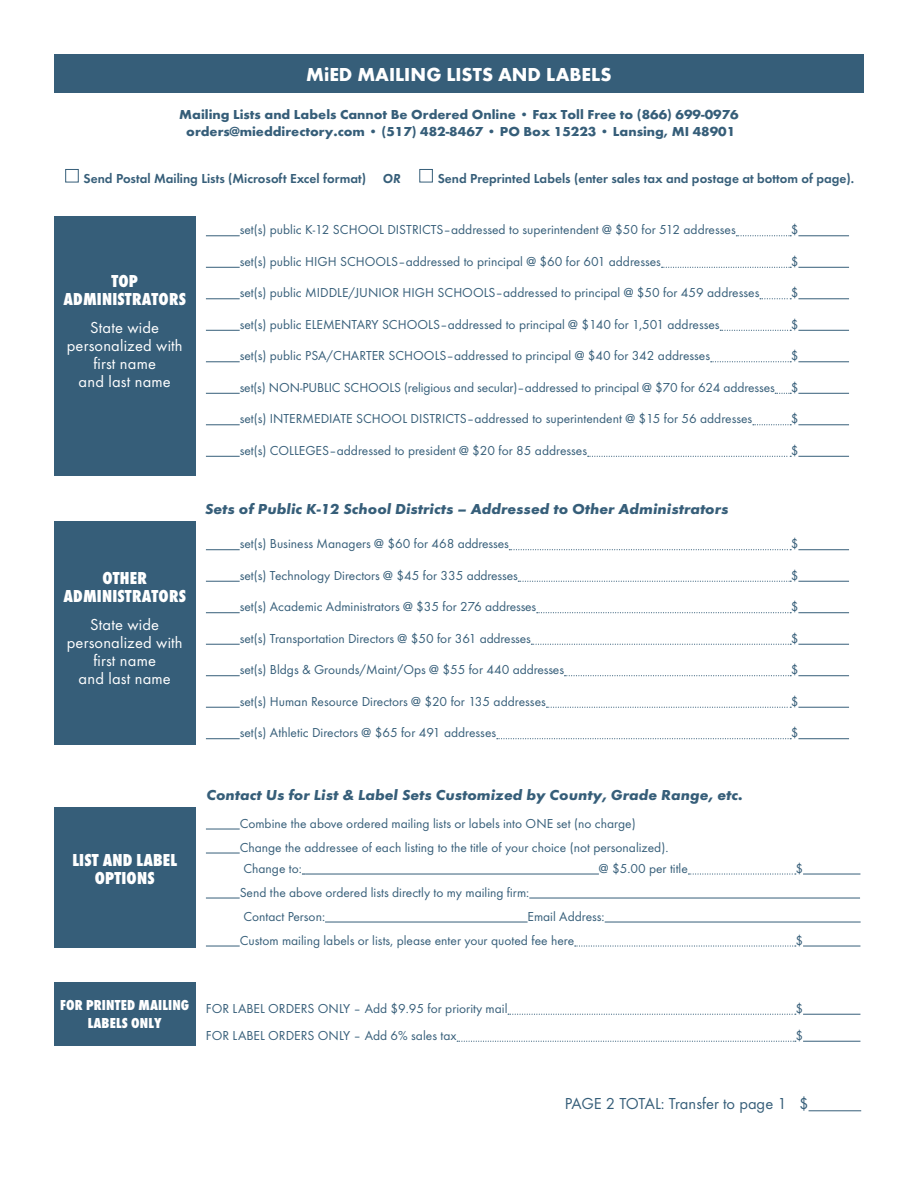
<style>
.page{position:relative;width:918px;height:1188px;background:#fff}
.page>*{position:absolute;margin:0;border:0;box-sizing:border-box;transform-origin:0 0}
.t1{font:800 19.5px "Function LH";color:#fff}
.t2{font:800 18px "Function Cond LH";letter-spacing:.01em;color:#fff}
.t3{font:16.5px/18px "Function";letter-spacing:.01em;color:#fff;text-align:center}
.t4{font:16.5px "Function";color:#365e79}
.t5{font:italic 800 15px "Function LH";color:#365e79;scale:1.05 1}
.t6{font:800 15px "Function Cond LH";letter-spacing:.01em;color:#fff}
.t7{font:13.5px "Function";color:#365e79}
.t8{font:800 13.5px "Function LH";color:#365e79;scale:1.05 1}
.t9{font:700 13.5px "Function";color:#365e79}
.s1{font-style:italic}
</style>
<div class="page">
<hr style="left:206px;top:829px;width:34px;height:1px;background:#365e79">
<hr style="left:206px;top:853px;width:34px;height:1px;background:#365e79">
<hr style="left:305px;top:874px;width:294px;height:1px;background:#365e79">
<svg style="left:688px;top:873px;width:108px;height:2px"></svg>
<hr style="left:803px;top:874px;width:57px;height:1px;background:#365e79">
<hr style="left:206px;top:898px;width:34px;height:1px;background:#365e79">
<hr style="left:529px;top:898px;width:331px;height:1px;background:#365e79">
<hr style="left:325px;top:922px;width:203px;height:1px;background:#365e79">
<hr style="left:605px;top:922px;width:256px;height:1px;background:#365e79">
<hr style="left:206px;top:946px;width:34px;height:1px;background:#365e79">
<svg style="left:575px;top:945px;width:221px;height:2px"></svg>
<hr style="left:803px;top:946px;width:57px;height:1px;background:#365e79">
<svg style="left:508px;top:1014px;width:288px;height:1px"></svg>
<hr style="left:803px;top:1014px;width:57px;height:1px;background:#365e79">
<svg style="left:457px;top:1041px;width:339px;height:1px"></svg>
<hr style="left:803px;top:1041px;width:57px;height:1px;background:#365e79">
<div style="left:54px;top:54px;width:810px;height:39px;background:#365e79"></div>
<hr style="left:206px;top:235px;width:34px;height:1px;background:#365e79">
<svg style="left:736px;top:235px;width:55px;height:1px"></svg>
<hr style="left:798px;top:235px;width:51px;height:1px;background:#365e79">
<hr style="left:206px;top:267px;width:34px;height:1px;background:#365e79">
<svg style="left:662px;top:267px;width:129px;height:1px"></svg>
<hr style="left:798px;top:267px;width:51px;height:1px;background:#365e79">
<hr style="left:206px;top:298px;width:34px;height:1px;background:#365e79">
<svg style="left:760px;top:298px;width:31px;height:1px"></svg>
<hr style="left:798px;top:298px;width:51px;height:1px;background:#365e79">
<hr style="left:206px;top:330px;width:34px;height:1px;background:#365e79">
<svg style="left:720px;top:330px;width:71px;height:1px"></svg>
<hr style="left:798px;top:330px;width:51px;height:1px;background:#365e79">
<hr style="left:206px;top:361px;width:34px;height:1px;background:#365e79">
<svg style="left:711px;top:361px;width:80px;height:1px"></svg>
<hr style="left:798px;top:361px;width:51px;height:1px;background:#365e79">
<hr style="left:206px;top:393px;width:34px;height:1px;background:#365e79">
<svg style="left:775px;top:393px;width:16px;height:1px"></svg>
<hr style="left:798px;top:393px;width:51px;height:1px;background:#365e79">
<hr style="left:206px;top:424px;width:34px;height:1px;background:#365e79">
<svg style="left:753px;top:424px;width:38px;height:1px"></svg>
<hr style="left:798px;top:424px;width:51px;height:1px;background:#365e79">
<hr style="left:206px;top:456px;width:34px;height:1px;background:#365e79">
<svg style="left:588px;top:456px;width:203px;height:1px"></svg>
<hr style="left:798px;top:456px;width:51px;height:1px;background:#365e79">
<hr style="left:206px;top:549px;width:34px;height:1px;background:#365e79">
<svg style="left:509px;top:549px;width:282px;height:1px"></svg>
<hr style="left:798px;top:549px;width:51px;height:1px;background:#365e79">
<hr style="left:206px;top:581px;width:34px;height:1px;background:#365e79">
<svg style="left:518px;top:581px;width:273px;height:1px"></svg>
<hr style="left:798px;top:581px;width:51px;height:1px;background:#365e79">
<hr style="left:206px;top:612px;width:34px;height:1px;background:#365e79">
<svg style="left:537px;top:612px;width:254px;height:1px"></svg>
<hr style="left:798px;top:612px;width:51px;height:1px;background:#365e79">
<hr style="left:206px;top:644px;width:34px;height:1px;background:#365e79">
<svg style="left:531px;top:644px;width:260px;height:1px"></svg>
<hr style="left:798px;top:644px;width:51px;height:1px;background:#365e79">
<hr style="left:206px;top:675px;width:34px;height:1px;background:#365e79">
<svg style="left:564px;top:675px;width:227px;height:1px"></svg>
<hr style="left:798px;top:675px;width:51px;height:1px;background:#365e79">
<hr style="left:206px;top:707px;width:34px;height:1px;background:#365e79">
<svg style="left:546px;top:707px;width:245px;height:1px"></svg>
<hr style="left:798px;top:707px;width:51px;height:1px;background:#365e79">
<hr style="left:206px;top:738px;width:34px;height:1px;background:#365e79">
<svg style="left:497px;top:738px;width:294px;height:1px"></svg>
<hr style="left:798px;top:738px;width:51px;height:1px;background:#365e79">
<div style="left:54px;top:216px;width:141px;height:259px;background:#365e79"></div>
<div style="left:54px;top:522px;width:141px;height:223px;background:#365e79"></div>
<div style="left:54px;top:807px;width:141px;height:140px;background:#365e79"></div>
<div style="left:54px;top:982px;width:141px;height:63px;background:#365e79"></div>
<div style="left:65px;top:169px;width:14px;height:14px;background:#fff;border:1px solid #365e79"></div>
<div style="left:419px;top:169px;width:14px;height:14px;background:#fff;border:1px solid #365e79"></div>
<hr style="left:809px;top:1110px;width:52px;height:1px;background:#365e79">
<p class="t1" style="left:306px;top:63px;width:307px">MiED MAILING LISTS AND LABELS</p>
<p class="t8" style="left:179px;top:107px;width:534px">Mailing Lists and Labels Cannot Be Ordered Online • Fax Toll Free to (866) 699-0976</p>
<p class="t8" style="left:186px;top:123px;width:524px">orders@mieddirectory.com • (517) 482-8467 • PO Box 15223 • Lansing, MI 48901</p>
<p class="t9" style="left:84px;top:170px;width:319px">Send Postal Mailing Lists (Microsoft Excel format) <span class="s1">OR</span></p>
<p class="t9" style="left:438px;top:170px;width:418px">Send Preprinted Labels (enter sales tax and postage at bottom of page).</p>
<p class="t2" style="left:111px;top:271px;width:28px">TOP</p>
<p class="t2" style="left:63px;top:289px;width:124px">ADMINISTRATORS</p>
<p class="t3" style="left:90px;top:319px;width:71px">State wide</p>
<p class="t3" style="left:67px;top:337px;width:117px">personalized with first name</p>
<p class="t3" style="left:79px;top:373px;width:94px">and last name</p>
<p class="t2" style="left:102px;top:568px;width:46px">OTHER</p>
<p class="t2" style="left:63px;top:586px;width:124px">ADMINISTRATORS</p>
<p class="t3" style="left:90px;top:616px;width:71px">State wide</p>
<p class="t3" style="left:67px;top:634px;width:117px">personalized with first name</p>
<p class="t3" style="left:79px;top:670px;width:94px">and last name</p>
<p class="t2" style="left:72px;top:850px;width:106px">LIST AND LABEL</p>
<p class="t2" style="left:95px;top:868px;width:61px">OPTIONS</p>
<p class="t7" style="left:240px;top:222px;width:498px">set(s) public K-12 SCHOOL DISTRICTS–addressed to superintendent @ $50 for 512 addresses</p>
<p class="t7" style="left:791px;top:222px;width:9px">$</p>
<p class="t7" style="left:240px;top:254px;width:423px">set(s) public HIGH SCHOOLS–addressed to principal @ $60 for 601 addresses</p>
<p class="t7" style="left:791px;top:254px;width:9px">$</p>
<p class="t7" style="left:240px;top:285px;width:521px">set(s) public MIDDLE/JUNIOR HIGH SCHOOLS–addressed to principal @ $50 for 459 addresses</p>
<p class="t7" style="left:791px;top:285px;width:9px">$</p>
<p class="t7" style="left:240px;top:317px;width:482px">set(s) public ELEMENTARY SCHOOLS–addressed to principal @ $140 for 1,501 addresses</p>
<p class="t7" style="left:791px;top:317px;width:9px">$</p>
<p class="t7" style="left:240px;top:348px;width:472px">set(s) public PSA/CHARTER SCHOOLS–addressed to principal @ $40 for 342 addresses</p>
<p class="t7" style="left:791px;top:348px;width:9px">$</p>
<p class="t7" style="left:240px;top:380px;width:560px">set(s) NON-PUBLIC SCHOOLS (religious and secular)–addressed to principal @ $70 for 624 addresses $</p>
<p class="t7" style="left:240px;top:411px;width:514px">set(s) INTERMEDIATE SCHOOL DISTRICTS–addressed to superintendent @ $15 for 56 addresses</p>
<p class="t7" style="left:791px;top:411px;width:9px">$</p>
<p class="t7" style="left:240px;top:443px;width:349px">set(s) COLLEGES–addressed to president @ $20 for 85 addresses</p>
<p class="t7" style="left:791px;top:443px;width:9px">$</p>
<p class="t5" style="left:205px;top:501px;width:500px">Sets of Public K-12 School Districts – Addressed to Other Administrators</p>
<p class="t7" style="left:240px;top:536px;width:271px">set(s) Business Managers @ $60 for 468 addresses</p>
<p class="t7" style="left:791px;top:536px;width:9px">$</p>
<p class="t7" style="left:240px;top:568px;width:280px">set(s) Technology Directors @ $45 for 335 addresses</p>
<p class="t7" style="left:791px;top:568px;width:9px">$</p>
<p class="t7" style="left:240px;top:599px;width:298px">set(s) Academic Administrators @ $35 for 276 addresses</p>
<p class="t7" style="left:791px;top:599px;width:9px">$</p>
<p class="t7" style="left:240px;top:631px;width:293px">set(s) Transportation Directors @ $50 for 361 addresses</p>
<p class="t7" style="left:791px;top:631px;width:9px">$</p>
<p class="t7" style="left:240px;top:662px;width:326px">set(s) Bldgs &amp; Grounds/Maint/Ops @ $55 for 440 addresses</p>
<p class="t7" style="left:791px;top:662px;width:9px">$</p>
<p class="t7" style="left:240px;top:694px;width:308px">set(s) Human Resource Directors @ $20 for 135 addresses</p>
<p class="t7" style="left:791px;top:694px;width:9px">$</p>
<p class="t7" style="left:240px;top:725px;width:258px">set(s) Athletic Directors @ $65 for 491 addresses</p>
<p class="t7" style="left:791px;top:725px;width:9px">$</p>
<p class="t5" style="left:207px;top:786px;width:512px">Contact Us for List &amp; Label Sets Customized by County, Grade Range, etc.</p>
<p class="t7" style="left:240px;top:815px;width:398px">Combine the above ordered mailing lists or labels into ONE set (no charge)</p>
<p class="t7" style="left:240px;top:839px;width:430px">Change the addressee of each listing to the title of your choice (not personalized).</p>
<p class="t7" style="left:243px;top:860px;width:60px">Change to:</p>
<p class="t7" style="left:599px;top:860px;width:90px">@ $5.00 per title</p>
<p class="t7" style="left:795px;top:860px;width:9px">$</p>
<p class="t7" style="left:240px;top:884px;width:291px">Send the above ordered lists directly to my mailing firm:</p>
<p class="t7" style="left:243px;top:908px;width:83px">Contact Person:</p>
<p class="t7" style="left:528px;top:908px;width:79px">Email Address:</p>
<p class="t7" style="left:240px;top:932px;width:336px">Custom mailing labels or lists, please enter your quoted fee here</p>
<p class="t7" style="left:795px;top:932px;width:9px">$</p>
<p class="t6" style="left:60px;top:996px;width:131px">FOR PRINTED MAILING</p>
<p class="t6" style="left:88px;top:1014px;width:75px">LABELS ONLY</p>
<p class="t7" style="left:206px;top:1001px;width:303px">FOR LABEL ORDERS ONLY – Add $9.95 for priority mail</p>
<p class="t7" style="left:795px;top:1001px;width:9px">$</p>
<p class="t7" style="left:206px;top:1028px;width:252px">FOR LABEL ORDERS ONLY – Add 6% sales tax</p>
<p class="t7" style="left:795px;top:1028px;width:9px">$</p>
<p class="t4" style="left:565px;top:1094px;width:245px">PAGE 2 TOTAL: Transfer to page 1 $</p>
</div>
